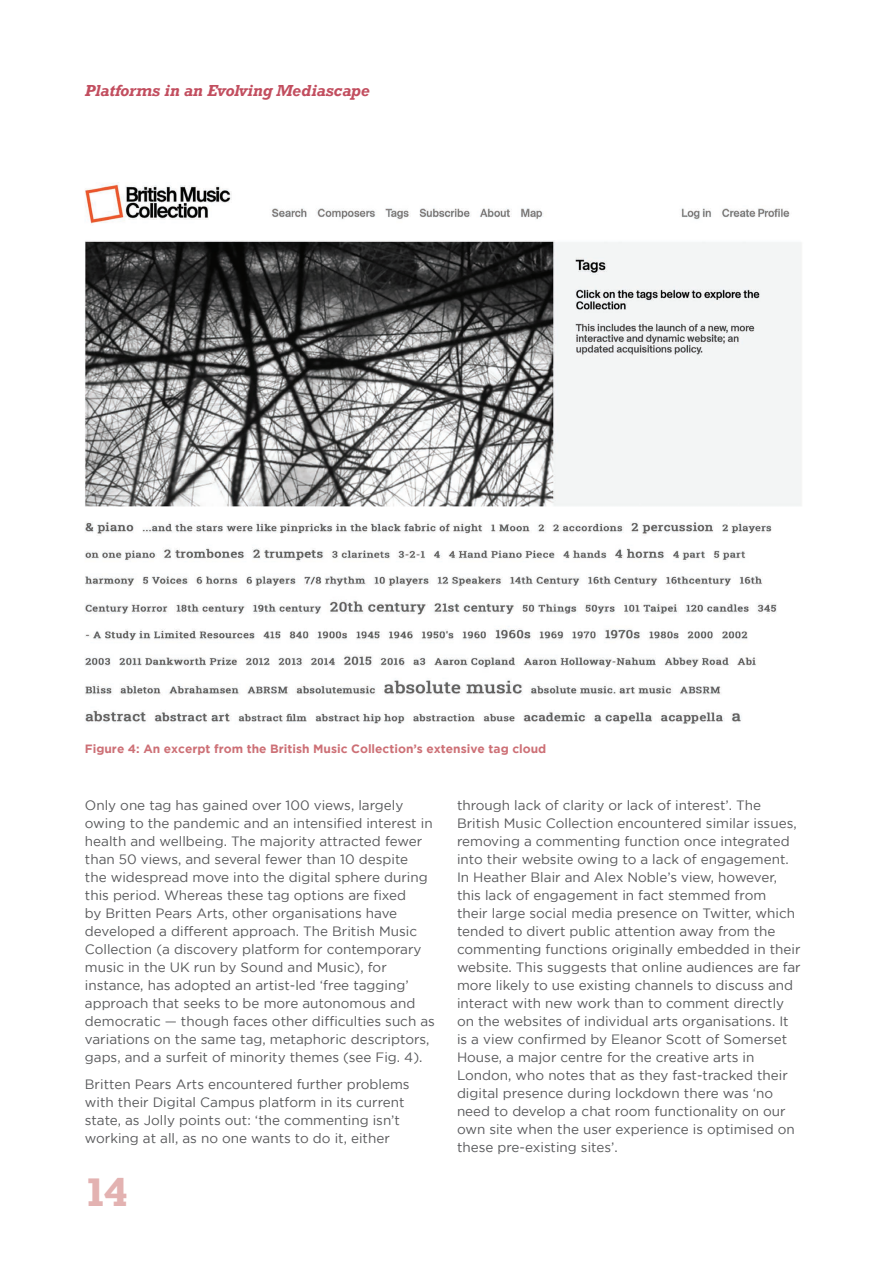
<style>
.page{position:relative;width:893px;height:1263px;background:#fff}
.page>*{position:absolute;margin:0;border:0;box-sizing:border-box;transform-origin:0 0}
.t1{font:700 37.5px "Rockwell";color:#e3b2b1}
.t2{font:italic 700 15px "Rockwell";color:#c24e5f}
.t3{font:13.5px/18px "Gotham";color:#57585a}
.t4{font:700 12px "Gotham";color:#cd7076}
</style>
<div class="page">
<img style="left:85px;top:182px;width:716px;height:325px">
<img style="left:85px;top:522px;width:692px;height:202px">
<p class="t2" style="left:85px;top:81px;width:286px">Platforms in an Evolving Mediascape</p>
<p class="t4" style="left:85px;top:742px;width:463px">Figure 4: An excerpt from the British Music Collection’s extensive tag cloud</p>
<p class="t3" style="left:85px;top:796px;width:351px">Only one tag has gained over 100 views, largely owing to the pandemic and an intensified interest in health and wellbeing. The majority attracted fewer than 50 views, and several fewer than 10 despite<br>the widespread move into the digital sphere during this period. Whereas these tag options are fixed<br>by Britten Pears Arts, other organisations have developed a different approach. The British Music Collection (a discovery platform for contemporary music in the UK run by Sound and Music), for instance, has adopted an artist-led ‘free tagging’ approach that seeks to be more autonomous and democratic — though faces other difficulties such as variations on the same tag, metaphoric descriptors, gaps, and a surfeit of minority themes (see Fig. 4).</p>
<p class="t3" style="left:85px;top:1075px;width:326px">Britten Pears Arts encountered further problems with their Digital Campus platform in its current state, as Jolly points out: ‘the commenting isn’t working at all, as no one wants to do it, either</p>
<p class="t1" style="left:84px;top:1168px;width:45px">14</p>
<p class="t3" style="left:457px;top:796px;width:345px">through lack of clarity or lack of interest’. The British Music Collection encountered similar issues, removing a commenting function once integrated into their website owing to a lack of engagement.<br>In Heather Blair and Alex Noble’s view, however, this lack of engagement in fact stemmed from<br>their large social media presence on Twitter, which tended to divert public attention away from the commenting functions originally embedded in their website. This suggests that online audiences are far more likely to use existing channels to discuss and interact with new work than to comment directly on the websites of individual arts organisations. It is a view confirmed by Eleanor Scott of Somerset House, a major centre for the creative arts in London, who notes that as they fast-tracked their digital presence during lockdown there was ‘no need to develop a chat room functionality on our own site when the user experience is optimised on these pre-existing sites’.</p>
</div>
